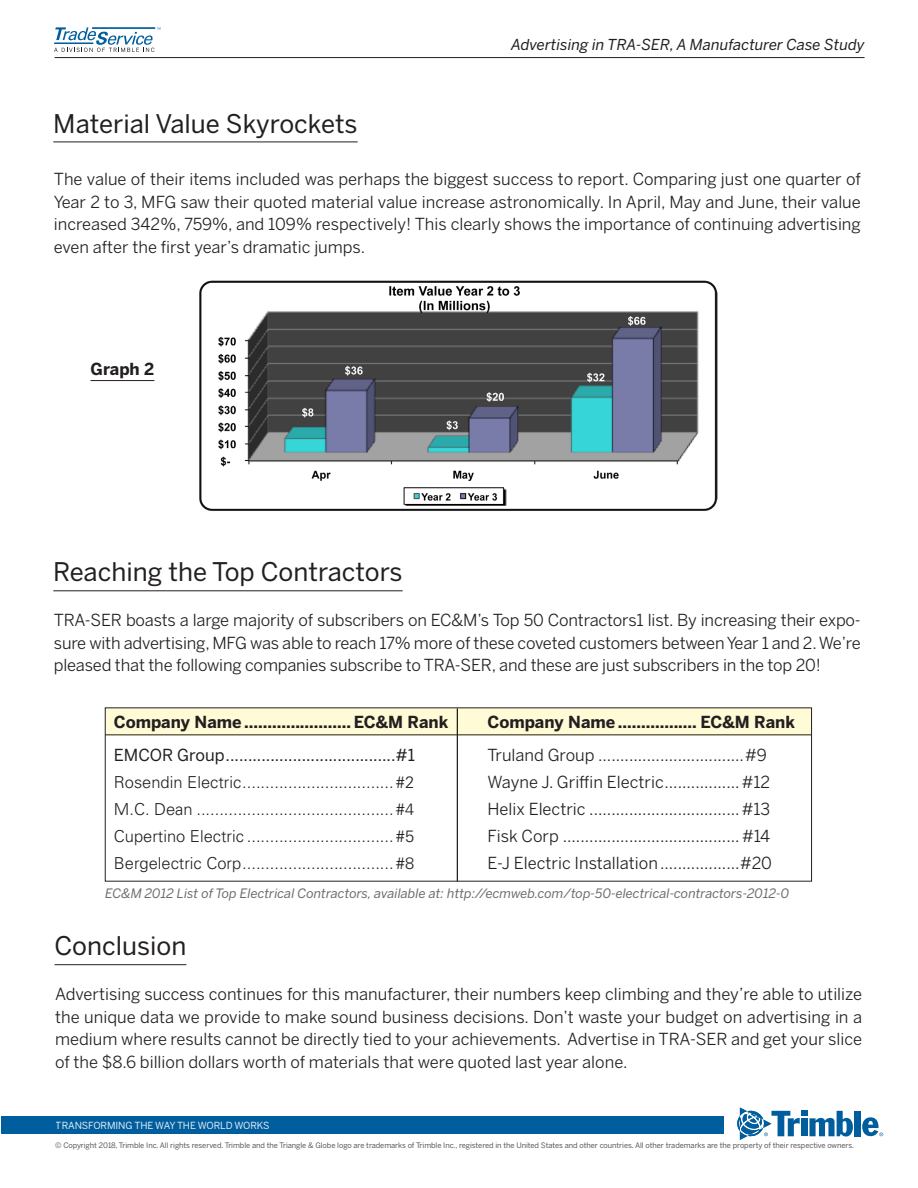
<style>
.page{position:relative;width:918px;height:1188px;background:#fff}
.page>*{position:absolute;margin:0;border:0;box-sizing:border-box;transform-origin:0 0}
.cs_black_headline_le{font:25.5px "Benton Sans";color:#231f20}
.case_study_text{font:16.5px/22.5px "Benton Sans";letter-spacing:-.005em;color:#231f20;text-align:justify}
.mfrs_in_table{font:16.5px "Benton Sans";color:#231f20}
.mfrs_in_table-2{font:300 16.5px "Univers";color:#231f20}
.company_bold{font:700 16.5px "Benton Sans";color:#231f20}
.mfrs_in_table-3{font:16.5px "Benton Sans";color:#231f20}
.cs_graph_label{font:700 16.5px "Benton Sans";color:#231f20}
.t1{font:italic 15px "Benton Sans";color:#231f20}
.main_text{font:italic 12.9px "Benton Sans";color:#6c6d70}
.t2{font:9.75px "Benton Sans";letter-spacing:-.01em;color:#fff}
.CreditLine{font:7.5px "Benton Sans";letter-spacing:-.01em;color:#57585a}
</style>
<div class="page">
<hr style="left:55px;top:57px;width:810px;height:1px;background:#231f20">
<svg style="left:54px;top:27px;width:107px;height:25px"></svg>
<div style="left:855px;top:1111px;width:6px;height:25px;background:#005e9e"></div>
<svg style="left:737px;top:1108px;width:116px;height:32px"></svg>
<svg style="left:862px;top:1117px;width:21px;height:19px"></svg>
<div style="left:1px;top:1117px;width:723px;height:17px;background:#005e9e"></div>
<hr style="left:53px;top:142px;width:305px;height:1px;background:#231f20">
<img style="left:200px;top:280px;width:517px;height:231px">
<hr style="left:91px;top:380px;width:63px;height:1px;background:#231f20">
<hr style="left:53px;top:590px;width:350px;height:1px;background:#231f20">
<div style="left:106px;top:709px;width:705px;height:27px;background:#fffbd6"></div>
<hr style="left:457px;top:708px;width:1px;height:173px;background:#040503">
<hr style="left:105px;top:734px;width:707px;height:1px;background:#231f20">
<hr style="left:55px;top:964px;width:131px;height:1px;background:#231f20">
<p class="cs_black_headline_le" style="left:53px;top:108px;width:306px">Material Value Skyrockets</p>
<p class="t1" style="left:511px;top:35px;width:355px">Advertising in TRA-SER, A Manufacturer Case Study</p>
<p class="case_study_text" style="left:54px;top:168px;width:809px">The value of their items included was perhaps the biggest success to report. Comparing just one quarter of Year 2 to 3, MFG saw their quoted material value increase astronomically. In April, May and June, their value increased 342%, 759%, and 109% respectively! This clearly shows the importance of continuing advertising even after the first year’s dramatic jumps.</p>
<p class="cs_graph_label" style="left:91px;top:358px;width:65px">Graph 2</p>
<p class="cs_black_headline_le" style="left:53px;top:557px;width:351px">Reaching the Top Contractors</p>
<p class="case_study_text" style="left:54px;top:609px;width:809px">TRA-SER boasts a large majority of subscribers on EC&amp;M’s Top 50 Contractors1 list. By increasing their expo&shy;sure with advertising, MFG was able to reach 17% more of these coveted customers between Year 1 and 2. We’re pleased that the following companies subscribe to TRA-SER, and these are just subscribers in the top 20!</p>
<p class="company_bold" style="left:114px;top:711px;width:336px">Company Name ....................... EC&amp;M Rank</p>
<p class="mfrs_in_table-3" style="left:114px;top:745px;width:303px">EMCOR Group......................................#1</p>
<p class="mfrs_in_table-2" style="left:114px;top:772px;width:302px">Rosendin Electric.................................#2</p>
<p class="mfrs_in_table-2" style="left:114px;top:799px;width:302px">M.C. Dean ...........................................#4</p>
<p class="mfrs_in_table-2" style="left:114px;top:826px;width:302px">Cupertino Electric ................................#5</p>
<p class="mfrs_in_table-2" style="left:114px;top:853px;width:302px">Bergelectric Corp.................................#8</p>
<p class="company_bold" style="left:488px;top:711px;width:309px">Company Name ................. EC&amp;M Rank</p>
<p class="mfrs_in_table" style="left:488px;top:745px;width:281px">Truland Group .................................#9</p>
<p class="mfrs_in_table" style="left:488px;top:772px;width:284px">Wayne J. Griffin Electric.................#12</p>
<p class="mfrs_in_table" style="left:488px;top:799px;width:284px">Helix Electric ..................................#13</p>
<p class="mfrs_in_table" style="left:488px;top:826px;width:284px">Fisk Corp ........................................ #14</p>
<p class="mfrs_in_table" style="left:488px;top:853px;width:286px">E-J Electric Installation..................#20</p>
<p class="main_text" style="left:105px;top:885px;width:685px">EC&amp;M 2012 List of Top Electrical Contractors, available at: http://ecmweb.com/top-50-electrical-contractors-2012-0</p>
<p class="cs_black_headline_le" style="left:55px;top:931px;width:133px">Conclusion</p>
<p class="case_study_text" style="left:55px;top:983px;width:809px">Advertising success continues for this manufacturer, their numbers keep climbing and they’re able to utilize the unique data we provide to make sound business decisions. Don’t waste your budget on advertising in a medium where results cannot be directly tied to your achievements. Advertise in TRA-SER and get your slice of the $8.6 billion dollars worth of materials that were quoted last year alone.</p>
<p class="t2" style="left:56px;top:1119px;width:215px">TRANSFORMING THE WAY THE WORLD WORKS</p>
<p class="CreditLine" style="left:55px;top:1141px;width:801px">© Copyright 2018, Trimble Inc. All rights reserved. Trimble and the Triangle &amp; Globe logo are trademarks of Trimble Inc., registered in the United States and other countries. All other trademarks are the property of their respective owners.</p>
</div>
